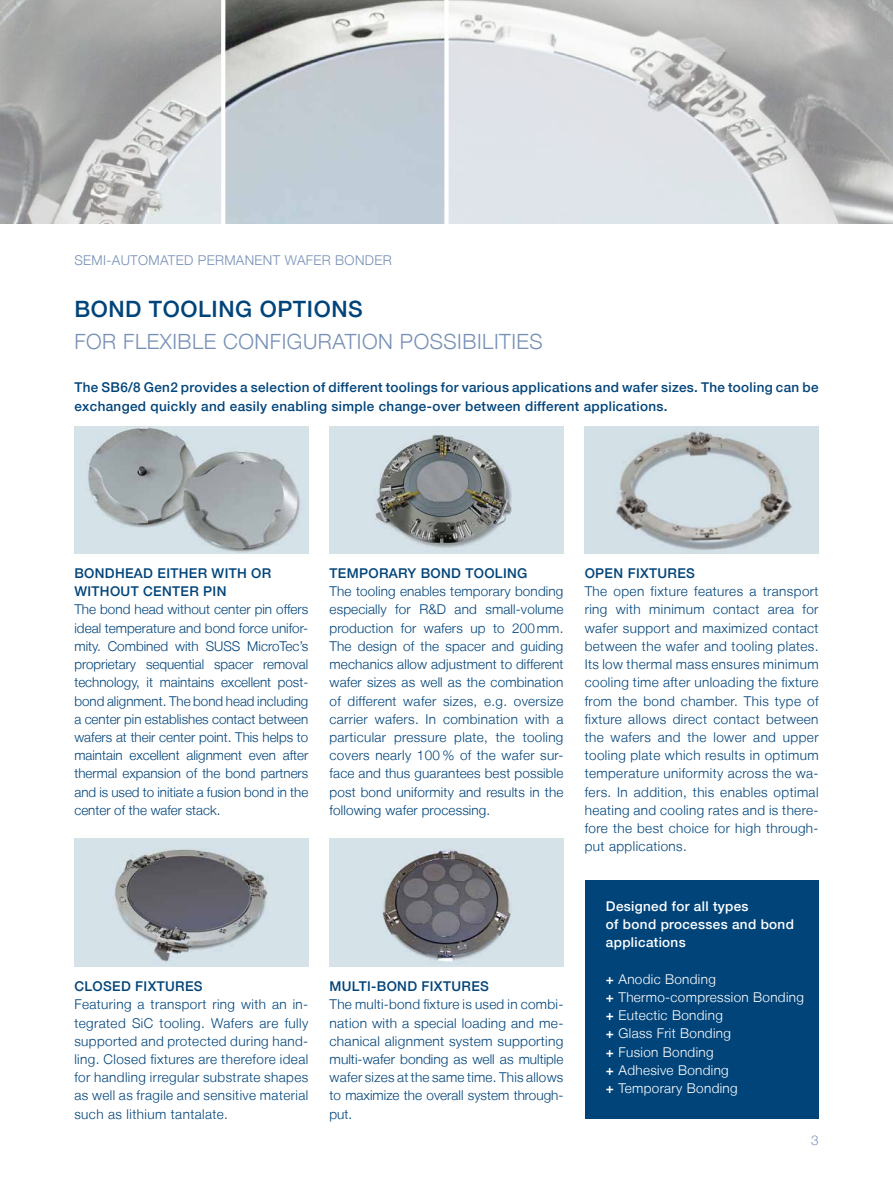
<style>
.page{position:relative;width:893px;height:1191px;background:#fff}
.page>*{position:absolute;margin:0;border:0;box-sizing:border-box;transform-origin:0 0}
.t1{font:500 22.5px "Helvetica Neue LT";letter-spacing:.025em;color:#00447a}
.t2{font:300 21px "Helvetica Neue LT";letter-spacing:.025em;color:#7790b6}
.t3{font:300 13.5px/18.1px "Helvetica Neue LT";letter-spacing:.01em;color:#00447a;text-align:justify}
.t4{font:500 13.5px/18.1px "Helvetica Neue LT";letter-spacing:.025em;color:#00447a}
.t5{font:300 13.5px/18.3px "Helvetica Neue LT";letter-spacing:.025em;color:#fff}
.t6{font:500 13.5px/18.3px "Helvetica Neue LT";letter-spacing:.025em;color:#fff}
.t7{font:300 13.5px "Helvetica Neue LT";letter-spacing:.025em;color:#7790b6}
.s1{font-weight:500}
</style>
<div class="page">
<img style="left:0;top:0;width:893px;height:223px">
<img style="left:225px;top:0;width:219px;height:223px">
<div style="left:444px;top:0;width:5px;height:225px;background:#fff"></div>
<hr style="left:221px;top:0;width:4px;height:225px;background:#fff">
<img style="left:74px;top:426px;width:234px;height:127px">
<img style="left:585px;top:426px;width:234px;height:127px">
<img style="left:74px;top:838px;width:234px;height:128px">
<img style="left:330px;top:838px;width:233px;height:128px">
<img style="left:330px;top:426px;width:233px;height:127px">
<div style="left:585px;top:880px;width:234px;height:238px;background:#00447a"></div>
<p class="t7" style="left:74px;top:252px;width:319px">SEMI-AUTOMATED PERMANENT WAFER BONDER</p>
<h1 class="t1" style="left:74px;top:295px;width:290px">BOND TOOLING OPTIONS</h1>
<h2 class="t2" style="left:74px;top:328px;width:470px">FOR FLEXIBLE CONFIGURATION POSSIBILITIES</h2>
<p class="t4" style="left:74px;top:378px;width:746px">The SB6/8 Gen2 provides a selection of different toolings for various applications and wafer sizes. The tooling can be exchanged quickly and easily enabling simple change-over between different applications.</p>
<p class="t4" style="left:74px;top:564px;width:198px">BONDHEAD EITHER WITH OR<br>WITHOUT CENTER PIN</p>
<p class="t3" style="left:74px;top:600px;width:235px">The bond head without center pin offers ideal temperature and bond force unifor&shy;mity. Combined with SUSS MicroTec’s proprietary sequential spacer removal technology, it maintains excellent post&shy;bond alignment. The bond head including a center pin establishes contact between wafers at their center point. This helps to maintain excellent alignment even after thermal expansion of the bond partners and is used to initiate a fusion bond in the center of the wafer stack.</p>
<p class="t4" style="left:330px;top:564px;width:199px">TEMPORARY BOND TOOLING</p>
<p class="t3" style="left:330px;top:582px;width:235px">The tooling enables temporary bonding especially for R&amp;D and small-volume production for wafers up to 200 mm.<br>The design of the spacer and guiding mechanics allow adjustment to different wafer sizes as well as the combination of different wafer sizes, e.g. oversize carrier wafers. In combination with a particular pressure plate, the tooling covers nearly 100 % of the wafer sur&shy;face and thus guarantees best possible post bond uniformity and results in the following wafer processing.</p>
<p class="t4" style="left:74px;top:977px;width:130px">CLOSED FIXTURES</p>
<p class="t3" style="left:74px;top:995px;width:235px">Featuring a transport ring with an in&shy;tegrated SiC tooling. Wafers are fully supported and protected during hand&shy;ling. Closed fixtures are therefore ideal for handling irregular substrate shapes as well as fragile and sensitive material such as lithium tantalate.</p>
<p class="t4" style="left:330px;top:977px;width:161px">MULTI-BOND FIXTURES</p>
<p class="t3" style="left:330px;top:995px;width:235px">The multi-bond fixture is used in combi&shy;nation with a special loading and me&shy;chanical alignment system supporting multi-wafer bonding as well as multiple wafer sizes at the same time. This allows to maximize the overall system through&shy;put.</p>
<p class="t4" style="left:585px;top:564px;width:112px">OPEN FIXTURES</p>
<p class="t3" style="left:585px;top:582px;width:235px">The open fixture features a transport ring with minimum contact area for wafer support and maximized contact between the wafer and tooling plates.<br>Its low thermal mass ensures minimum cooling time after unloading the fixture from the bond chamber. This type of fixture allows direct contact between the wafers and the lower and upper tooling plate which results in optimum temperature uniformity across the wa&shy;fers. In addition, this enables optimal heating and cooling rates and is there&shy;fore the best choice for high through&shy;put applications.</p>
<p class="t6" style="left:606px;top:896px;width:190px">Designed for all types<br>of bond processes and bond applications</p>
<p class="t5" style="left:606px;top:969px;width:200px"><span class="s1">+</span> Anodic Bonding<br><span class="s1">+</span> Thermo-compression Bonding <span class="s1">+</span> Eutectic Bonding<br><span class="s1">+</span> Glass Frit Bonding<br><span class="s1">+</span> Fusion Bonding<br><span class="s1">+</span> Adhesive Bonding<br><span class="s1">+</span> Temporary Bonding</p>
<p class="t7" style="left:811px;top:1131px;width:9px">3</p>
</div>
